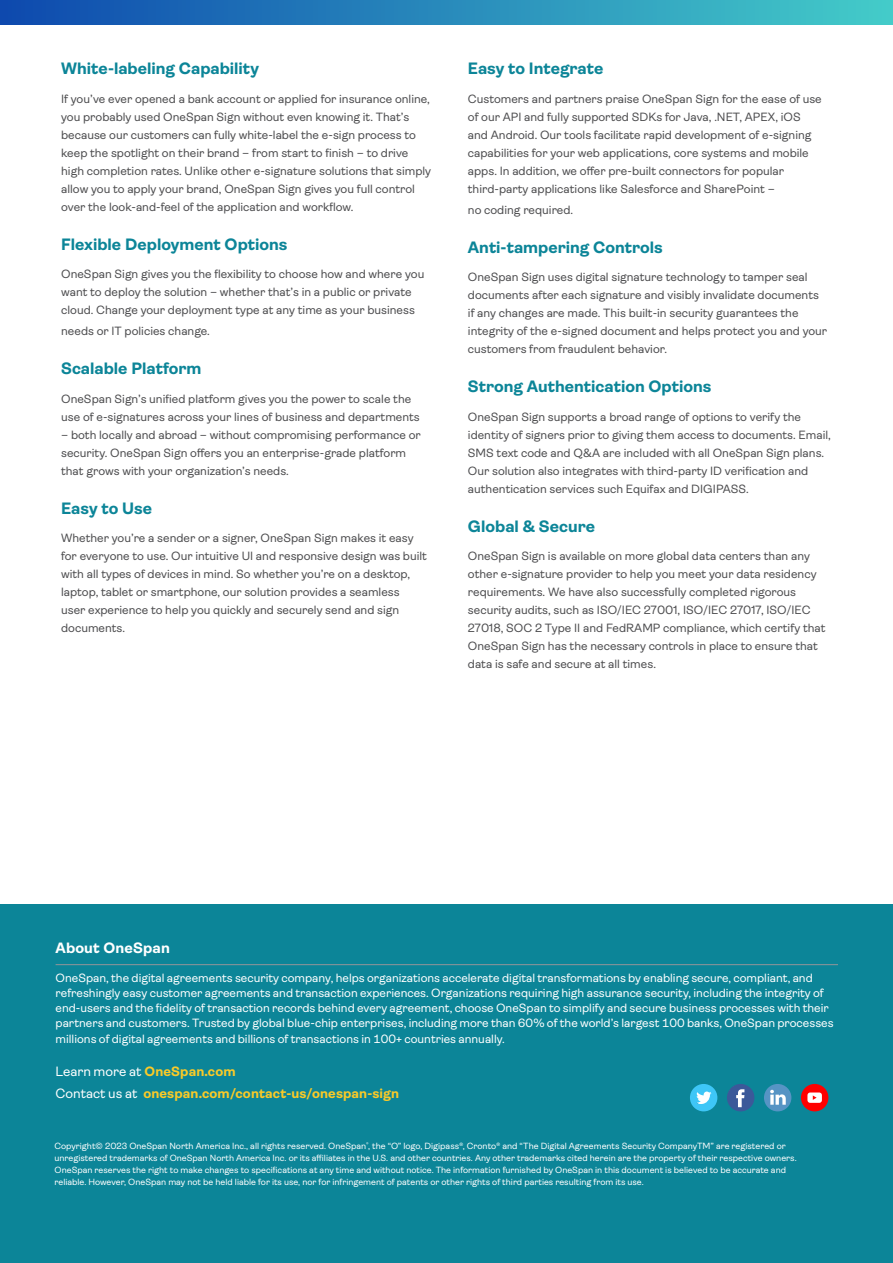
<style>
.page{position:relative;width:893px;height:1263px;background:#fff}
.page>*{position:absolute;margin:0;border:0;box-sizing:border-box;transform-origin:0 0}
.t1{font:700 16.5px "One Span";color:#0c8598}
.t2{font:700 15px "One Span";letter-spacing:.01em;color:#fff}
.t3{font:700 13.5px/22.5px "One Span";letter-spacing:.01em;color:#faca28}
.t4{font:12px/18px "One Span";color:#4d4d4f}
.t5{font:12px/15px "One Span";color:#fff}
.t6{font:9px/12px "One Span";color:#fff}
.s1{font-weight:400;color:#fff}
</style>
<div class="page">
<div style="left:0;top:905px;width:893px;height:358px;background:#0c8598"></div>
<hr style="left:56px;top:964px;width:782px;height:1px;background:#939598">
<div style="left:727px;top:1084px;width:27px;height:27px;background:#3b5999;border-radius:50%"></div>
<svg style="left:736px;top:1089px;width:8px;height:18px"></svg>
<svg style="left:764px;top:1084px;width:27px;height:27px"></svg>
<div style="left:801px;top:1084px;width:27px;height:27px;background:#f00;border-radius:50%"></div>
<svg style="left:807px;top:1092px;width:15px;height:11px"></svg>
<svg style="left:690px;top:1084px;width:27px;height:27px"></svg>
<div style="left:0;top:0;width:893px;height:24px;background:linear-gradient(to right,#0e49ae,#44ccc9)"></div>
<h1 class="t1" style="left:61px;top:60px;width:199px">White-labeling Capability</h1>
<p class="t4" style="left:61px;top:90px;width:371px">If you’ve ever opened a bank account or applied for insurance online, you probably used OneSpan Sign without even knowing it. That’s because our customers can fully white-label the e-sign process to keep the spotlight on their brand – from start to finish – to drive high completion rates. Unlike other e-signature solutions that simply allow you to apply your brand, OneSpan Sign gives you full control over the look-and-feel of the application and workflow.</p>
<h1 class="t1" style="left:61px;top:235px;width:228px">Flexible Deployment Options</h1>
<p class="t4" style="left:61px;top:265px;width:365px">OneSpan Sign gives you the flexibility to choose how and where you want to deploy the solution – whether that’s in a public or private cloud. Change your deployment type at any time as your business</p>
<p class="t4" style="left:61px;top:322px;width:150px">needs or IT policies change.</p>
<h1 class="t1" style="left:61px;top:360px;width:142px">Scalable Platform</h1>
<p class="t4" style="left:61px;top:390px;width:360px">OneSpan Sign’s unified platform gives you the power to scale the use of e-signatures across your lines of business and departments</p>
<p class="t4" style="left:61px;top:426px;width:361px">– both locally and abroad – without compromising performance or security. OneSpan Sign offers you an enterprise-grade platform that grows with your organization’s needs.</p>
<h1 class="t1" style="left:61px;top:499px;width:92px">Easy to Use</h1>
<p class="t4" style="left:61px;top:529px;width:367px">Whether you’re a sender or a signer, OneSpan Sign makes it easy for everyone to use. Our intuitive UI and responsive design was built with all types of devices in mind. So whether you’re on a desktop, laptop, tablet or smartphone, our solution provides a seamless user experience to help you quickly and securely send and sign documents.</p>
<h1 class="t1" style="left:468px;top:60px;width:137px">Easy to Integrate</h1>
<p class="t4" style="left:468px;top:90px;width:355px">Customers and partners praise OneSpan Sign for the ease of use of our API and fully supported SDKs for Java, .NET, APEX, iOS and Android. Our tools facilitate rapid development of e-signing capabilities for your web applications, core systems and mobile apps. In addition, we offer pre-built connectors for popular third-party applications like Salesforce and SharePoint –</p>
<p class="t4" style="left:468px;top:201px;width:107px">no coding required.</p>
<h1 class="t1" style="left:468px;top:238px;width:196px">Anti-tampering Controls</h1>
<p class="t4" style="left:468px;top:268px;width:361px">OneSpan Sign uses digital signature technology to tamper seal documents after each signature and visibly invalidate documents if any changes are made. This built-in security guarantees the integrity of the e-signed document and helps protect you and your customers from fraudulent behavior.</p>
<h1 class="t1" style="left:468px;top:378px;width:245px">Strong Authentication Options</h1>
<p class="t4" style="left:468px;top:408px;width:364px">OneSpan Sign supports a broad range of options to verify the identity of signers prior to giving them access to documents. Email, SMS text code and Q&amp;A are included with all OneSpan Sign plans.<br>Our solution also integrates with third-party ID verification and authentication services such Equifax and DIGIPASS.</p>
<h1 class="t1" style="left:468px;top:517px;width:129px">Global &amp; Secure</h1>
<p class="t4" style="left:468px;top:547px;width:359px">OneSpan Sign is available on more global data centers than any other e-signature provider to help you meet your data residency requirements. We have also successfully completed rigorous security audits, such as ISO/IEC 27001, ISO/IEC 27017, ISO/IEC 27018, SOC 2 Type II and FedRAMP compliance, which certify that OneSpan Sign has the necessary controls in place to ensure that data is safe and secure at all times.</p>
<p class="t2" style="left:56px;top:940px;width:116px">About OneSpan</p>
<p class="t5" style="left:56px;top:970px;width:780px">OneSpan, the digital agreements security company, helps organizations accelerate digital transformations by enabling secure, compliant, and refreshingly easy customer agreements and transaction experiences. Organizations requiring high assurance security, including the integrity of end-users and the fidelity of transaction records behind every agreement, choose OneSpan to simplify and secure business processes with their partners and customers. Trusted by global blue-chip enterprises, including more than 60% of the world’s largest 100 banks, OneSpan processes</p>
<p class="t5" style="left:56px;top:1032px;width:451px">millions of digital agreements and billions of transactions in 100+ countries annually.</p>
<p class="t3" style="left:56px;top:1060px;width:345px"><span class="s1">Learn more at</span> OneSpan.com<br><span class="s1">Contact us at</span> onespan.com/contact-us/onespan-sign</p>
<p class="t6" style="left:55px;top:1140px;width:744px">Copyright© 2023 OneSpan North America Inc., all rights reserved. OneSpan<sup>®</sup>, the “O” logo, Digipass®, Cronto® and “The Digital Agreements Security CompanyTM” are registered or unregistered trademarks of OneSpan North America Inc. or its affiliates in the U.S. and other countries. Any other trademarks cited herein are the property of their respective owners.<br>OneSpan reserves the right to make changes to specifications at any time and without notice. The information furnished by OneSpan in this document is believed to be accurate and reliable. However, OneSpan may not be held liable for its use, nor for infringement of patents or other rights of third parties resulting from its use.</p>
</div>
